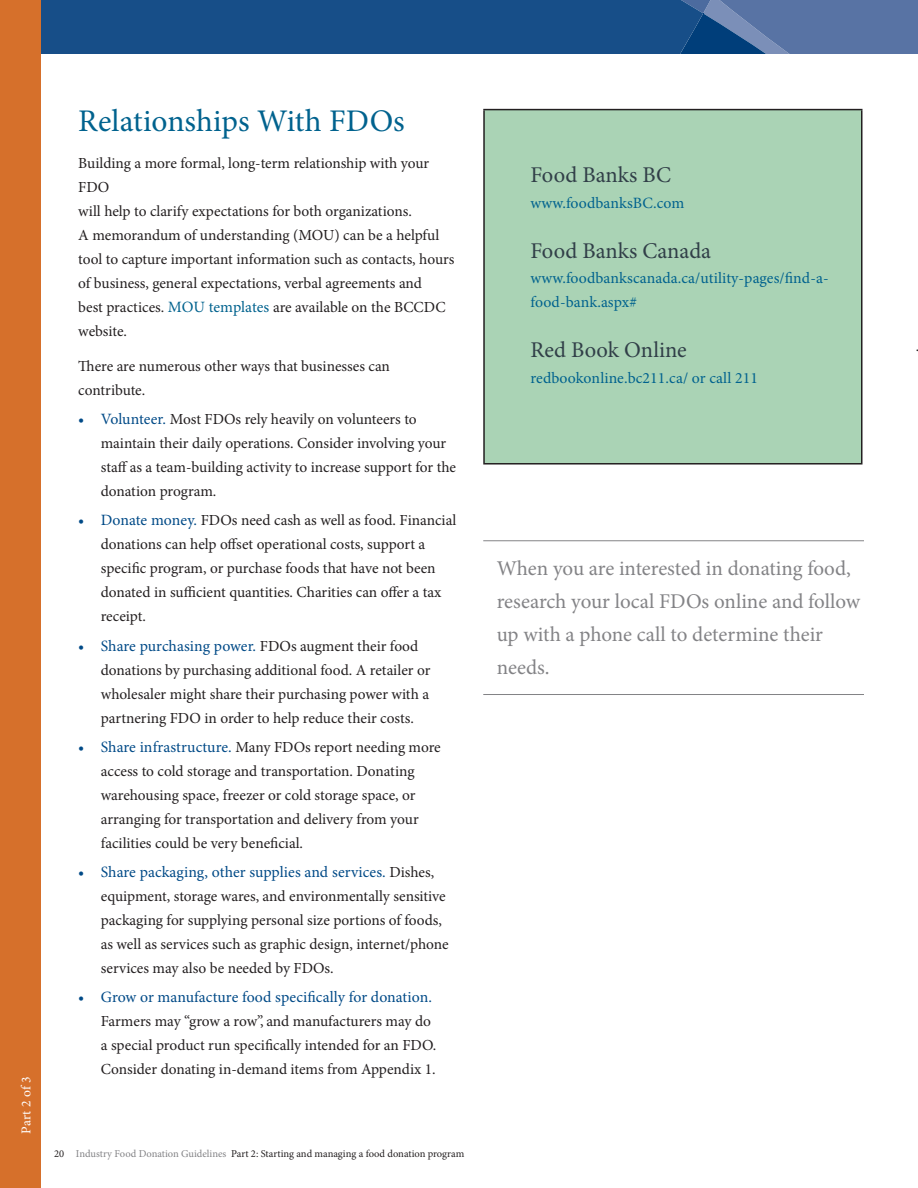
<style>
.page{position:relative;width:918px;height:1188px;background:#fff}
.page>*{position:absolute;margin:0;border:0;box-sizing:border-box;transform-origin:0 0}
.this_sub_header{font:31.5px "Minion Pro";letter-spacing:.005em;color:#00628e}
.this_header_3{font:22.5px "Minion Pro";letter-spacing:.005em;color:#313f48}
.this_quote-WORDS{font:21px/33px "Minion Pro";letter-spacing:-.005em;color:#838386}
.this_body_bold{font:15.75px "Minion Pro";color:#004a87}
.this_body_bold-2{font:15.75px/24px "Minion Pro";letter-spacing:.005em;color:#00628e}
.this_body_bold-3{font:15.3px/24px "Minion Pro";color:#231f20}
.this_body{font:15.3px/24px "Minion Pro";letter-spacing:-.005em;color:#231f20}
.t1{font:13.5px "Minion Pro";letter-spacing:.01em;color:#fff}
.page_number{font:10.5px "Minion Pro";letter-spacing:-.005em;color:#231f20}
.s1{font-size:15.75px;color:#00628e}
.s2{font-size:15.75px;color:#004a87}
.s3{font-size:15.3px;color:#231f20}
.s4{color:#838386}
</style>
<div class="page">
<svg style="left:40px;top:0;width:878px;height:54px;background:#25568e"></svg>
<div style="left:0;top:0;width:40px;height:1188px;background:#d6702b"></div>
<hr style="left:483px;top:540px;width:381px;height:1px;background:#838386">
<hr style="left:483px;top:694px;width:381px;height:1px;background:#838386">
<div style="left:484px;top:110px;width:378px;height:354px;background:#aad3b5"></div>
<hr style="left:483px;top:109px;width:379px;height:1px;background:#231f20">
<hr style="left:483px;top:110px;width:2px;height:353px;background:#231f20">
<hr style="left:861px;top:110px;width:1px;height:353px;background:#231f20">
<hr style="left:483px;top:463px;width:379px;height:2px;background:#231f20">
<p class="t1" style="left:17px;top:1134px;width:59px;rotate:-90deg">Part 2 of 3</p>
<p class="this_sub_header" style="left:78px;top:100px;width:328px">Relationships With FDOs</p>
<p class="this_body_bold-3" style="left:78px;top:152px;width:378px">Building a more formal, long-term relationship with your FDO<br>will help to clarify expectations for both organizations.<br>A memorandum of understanding (MOU) can be a helpful tool to capture important information such as contacts, hours of business, general expectations, verbal agreements and<br>best practices. <span class="s1">MOU templates</span> are available on the BCCDC website.</p>
<p class="this_body" style="left:78px;top:354px;width:313px">There are numerous other ways that businesses can contribute.</p>
<p class="this_body_bold-3" style="left:101px;top:407px;width:357px;text-indent:-22px"><span class="s2">• Volunteer.</span> Most FDOs rely heavily on volunteers to maintain their daily operations. Consider involving your staff as a team-building activity to increase support for the donation program.</p>
<p class="this_body_bold-3" style="left:101px;top:509px;width:357px;text-indent:-22px"><span class="s2">• Donate money.</span> FDOs need cash as well as food. Financial donations can help offset operational costs, support a specific program, or purchase foods that have not been donated in sufficient quantities. Charities can offer a tax receipt.</p>
<p class="this_body_bold" style="left:78px;top:635px;width:342px">• Share purchasing power. <span class="s3">FDOs augment their food</span></p>
<p class="this_body_bold-3" style="left:101px;top:658px;width:331px;text-align:justify">donations by purchasing additional food. A retailer or wholesaler might share their purchasing power with a partnering FDO in order to help reduce their costs.</p>
<p class="this_body_bold-3" style="left:101px;top:735px;width:342px;text-indent:-23px"><span class="s2">• Share infrastructure.</span> Many FDOs report needing more access to cold storage and transportation. Donating warehousing space, freezer or cold storage space, or arranging for transportation and delivery from your facilities could be very beneficial.</p>
<p class="this_body_bold" style="left:78px;top:862px;width:357px">• Share packaging, other supplies and services. <span class="s3">Dishes,</span></p>
<p class="this_body_bold-3" style="left:101px;top:884px;width:349px">equipment, storage wares, and environmentally sensitive packaging for supplying personal size portions of foods, as well as services such as graphic design, internet/phone services may also be needed by FDOs.</p>
<p class="this_body_bold" style="left:78px;top:987px;width:355px">• Grow or manufacture food specifically for donation.</p>
<p class="this_body_bold-3" style="left:101px;top:1010px;width:337px">Farmers may “grow a row”, and manufacturers may do a special product run specifically intended for an FDO.<br>Consider donating in-demand items from Appendix 1.</p>
<p class="page_number" style="left:54px;top:1146px;width:412px">20 <span class="s4">Industry Food Donation Guidelines</span> Part 2: Starting and managing a food donation program</p>
<p class="this_header_3" style="left:531px;top:160px;width:142px">Food Banks BC</p>
<p class="this_body_bold-2" style="left:531px;top:191px;width:155px">www.foodbanksBC.com</p>
<p class="this_header_3" style="left:531px;top:235px;width:182px">Food Banks Canada</p>
<p class="this_body_bold-2" style="left:531px;top:266px;width:300px">www.foodbankscanada.ca/utility-pages/find-a&shy;food-bank.aspx#</p>
<p class="this_header_3" style="left:531px;top:335px;width:158px">Red Book Online</p>
<p class="this_body_bold-2" style="left:531px;top:366px;width:229px">redbookonline.bc211.ca/ or call 211</p>
<p class="this_quote-WORDS" style="left:497px;top:552px;width:365px">When you are interested in donating food, research your local FDOs online and follow up with a phone call to determine their needs.</p>
<p class="this_body" style="left:916px;top:335px;width:5px">.</p>
</div>
